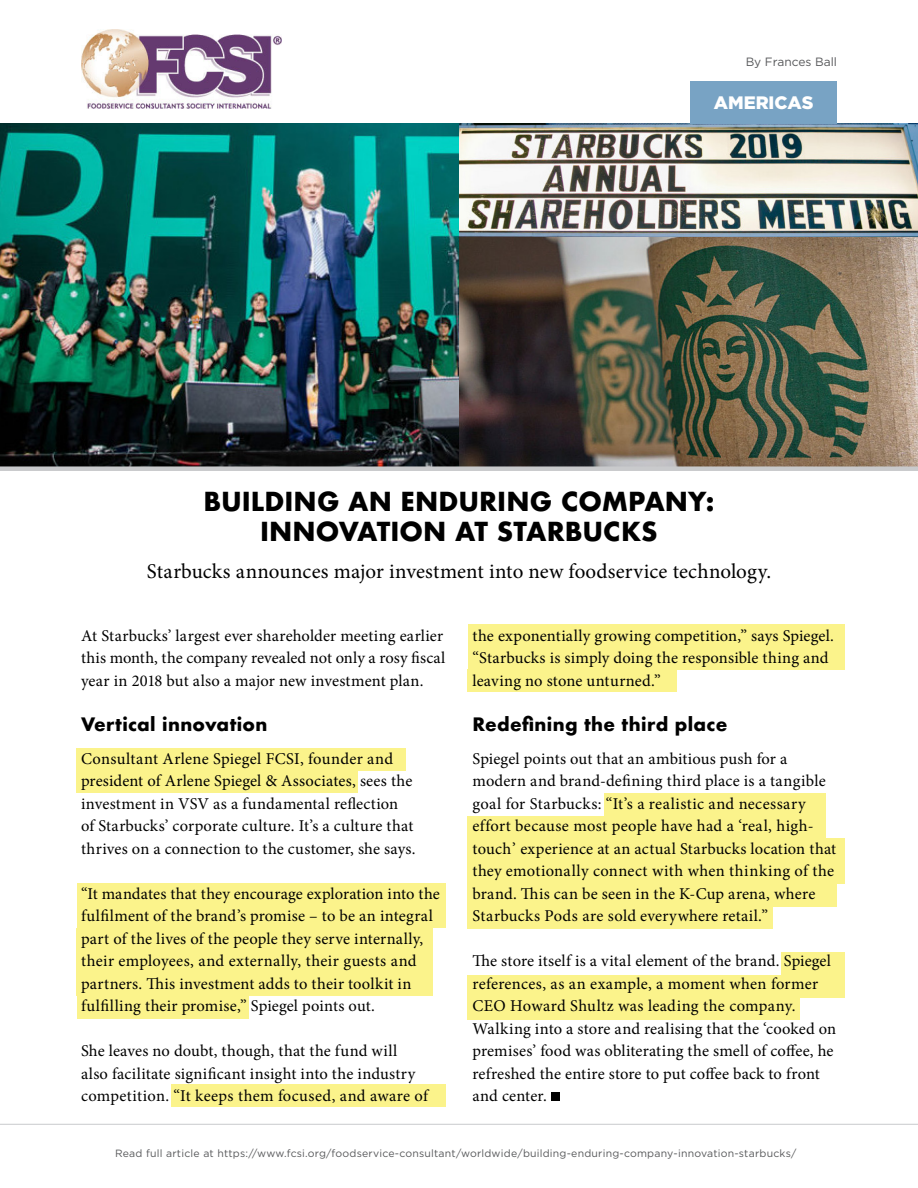
<style>
.page{position:relative;width:918px;height:1188px;background:#fff}
.page>*{position:absolute;margin:0;border:0;box-sizing:border-box;transform-origin:0 0}
.t1{font:700 25.5px/30px "Futura";color:#000;text-align:center}
.t2{font:21px "Minion Pro";letter-spacing:.005em;color:#000}
.t3{font:700 18px "Futura";letter-spacing:.02em;color:#000}
.t4{font:900 18px "Gotham";color:#fff}
.t5{font:16.5px/22.5px "Minion Pro";letter-spacing:.01em;color:#000}
.t6{font:12px "Gotham";color:#58595b}
.t7{font:10.5px "Gotham";letter-spacing:.02em;color:#58595b}
</style>
<div class="page">
<img style="left:0;top:123px;width:918px;height:343px">
<div style="left:77px;top:748px;width:329px;height:23px;background:#fbf38b"></div>
<div style="left:77px;top:883px;width:369px;height:22px;background:#fbf38b"></div>
<div style="left:77px;top:771px;width:281px;height:22px;background:#fbf38b"></div>
<div style="left:77px;top:905px;width:369px;height:23px;background:#fbf38b"></div>
<div style="left:77px;top:928px;width:356px;height:23px;background:#fbf38b"></div>
<div style="left:467px;top:816px;width:359px;height:23px;background:#fbf38b"></div>
<div style="left:467px;top:861px;width:378px;height:23px;background:#fbf38b"></div>
<div style="left:467px;top:975px;width:378px;height:22px;background:#fbf38b"></div>
<div style="left:171px;top:1084px;width:275px;height:23px;background:#fbf38b"></div>
<div style="left:77px;top:951px;width:356px;height:22px;background:#fbf38b"></div>
<div style="left:604px;top:793px;width:222px;height:23px;background:#fbf38b"></div>
<div style="left:467px;top:839px;width:378px;height:22px;background:#fbf38b"></div>
<div style="left:781px;top:952px;width:64px;height:23px;background:#fbf38b"></div>
<div style="left:467px;top:884px;width:370px;height:23px;background:#fbf38b"></div>
<div style="left:467px;top:997px;width:333px;height:23px;background:#fbf38b"></div>
<div style="left:467px;top:907px;width:306px;height:22px;background:#fbf38b"></div>
<div style="left:468px;top:624px;width:377px;height:23px;background:#fbf38b"></div>
<div style="left:468px;top:647px;width:377px;height:23px;background:#fbf38b"></div>
<div style="left:468px;top:670px;width:209px;height:22px;background:#fbf38b"></div>
<div style="left:77px;top:973px;width:356px;height:23px;background:#fbf38b"></div>
<div style="left:77px;top:996px;width:172px;height:23px;background:#fbf38b"></div>
<div style="left:690px;top:81px;width:147px;height:42px;background:#78a3c4"></div>
<div style="left:0;top:466px;width:918px;height:5px;background:#c9cacc"></div>
<div style="left:551px;top:1093px;width:9px;height:8px;background:#000"></div>
<hr style="left:0;top:1124px;width:918px;height:1px;background:#c9cacc">
<img style="left:81px;top:30px;width:201px;height:78px">
<p class="t6" style="left:746px;top:54px;width:93px">By Frances Ball</p>
<p class="t4" style="left:714px;top:90px;width:101px">AMERICAS</p>
<h1 class="t1" style="left:204px;top:486px;width:512px">BUILDING AN ENDURING COMPANY:<br>INNOVATION AT STARBUCKS</h1>
<p class="t2" style="left:147px;top:557px;width:626px">Starbucks announces major investment into new foodservice technology.</p>
<p class="t5" style="left:81px;top:624px;width:366px">At Starbucks’ largest ever shareholder meeting earlier this month, the company revealed not only a rosy fiscal year in 2018 but also a major new investment plan.</p>
<p class="t3" style="left:81px;top:711px;width:188px">Vertical innovation</p>
<p class="t5" style="left:81px;top:747px;width:336px">Consultant Arlene Spiegel FCSI, founder and president of Arlene Spiegel &amp; Associates, sees the investment in VSV as a fundamental reflection<br>of Starbucks’ corporate culture. It’s a culture that thrives on a connection to the customer, she says.</p>
<p class="t5" style="left:81px;top:882px;width:360px">“It mandates that they encourage exploration into the fulfilment of the brand’s promise – to be an integral part of the lives of the people they serve internally, their employees, and externally, their guests and partners. This investment adds to their toolkit in fulfilling their promise,” Spiegel points out.</p>
<p class="t5" style="left:81px;top:1040px;width:349px">She leaves no doubt, though, that the fund will also facilitate significant insight into the industry competition. “It keeps them focused, and aware of</p>
<p class="t5" style="left:472px;top:624px;width:363px">the exponentially growing competition,” says Spiegel. “Starbucks is simply doing the responsible thing and leaving no stone unturned.”</p>
<p class="t3" style="left:472px;top:711px;width:256px">Redefining the third place</p>
<p class="t5" style="left:472px;top:747px;width:365px">Spiegel points out that an ambitious push for a modern and brand-defining third place is a tangible goal for Starbucks: “It’s a realistic and necessary effort because most people have had a ‘real, high&shy;touch’ experience at an actual Starbucks location that they emotionally connect with when thinking of the brand. This can be seen in the K-Cup arena, where Starbucks Pods are sold everywhere retail.”</p>
<p class="t5" style="left:472px;top:950px;width:365px">The store itself is a vital element of the brand. Spiegel references, as an example, a moment when former CEO Howard Shultz was leading the company.<br>Walking into a store and realising that the ‘cooked on premises’ food was obliterating the smell of coffee, he refreshed the entire store to put coffee back to front and center.</p>
<p class="t7" style="left:115px;top:1147px;width:683px">Read full article at https://www.fcsi.org/foodservice-consultant/worldwide/building-enduring-company-innovation-starbucks/</p>
</div>
